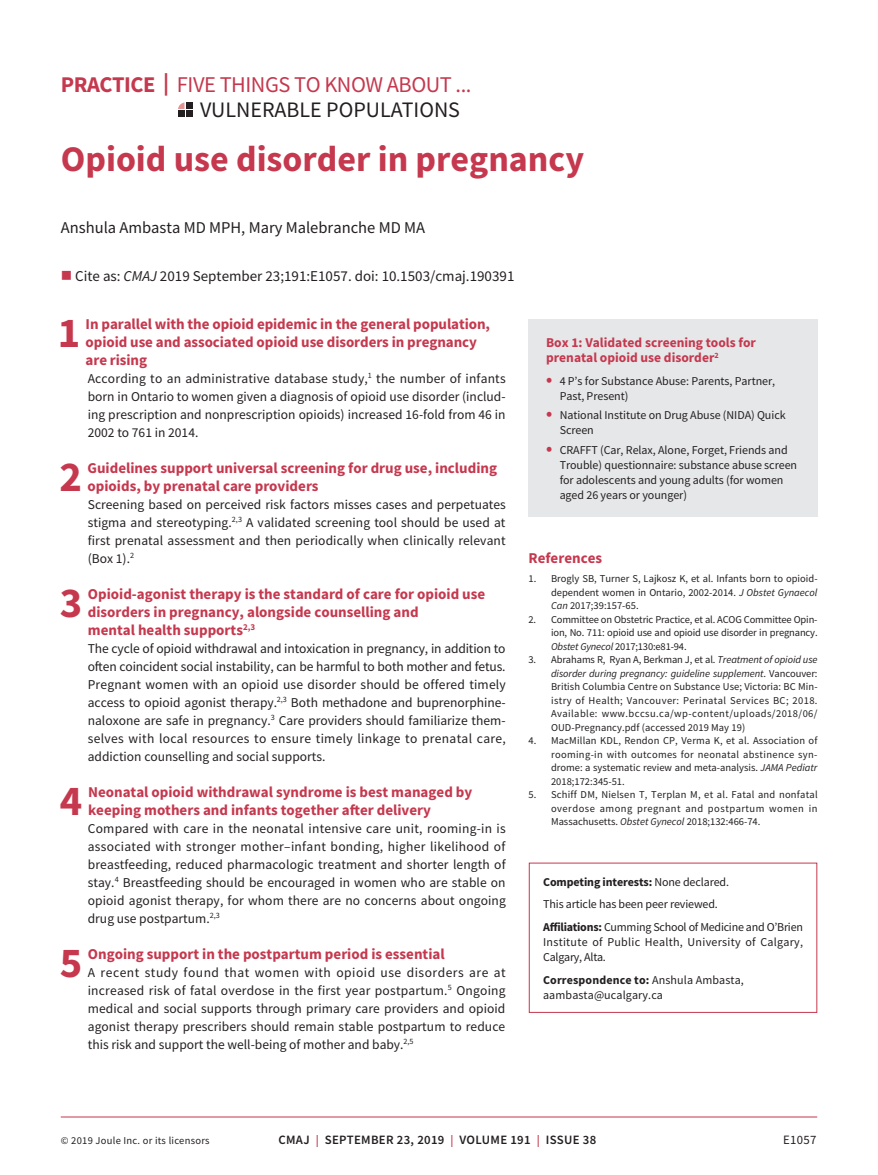
<style>
.page{position:relative;width:878px;height:1175px;background:#fff}
.page>*{position:absolute;margin:0;border:0;box-sizing:border-box;transform-origin:0 0}
.t1{font:700 42.6px "Source Sans Pro";color:#c5384e}
.t2{font:700 36px "Source Sans Pro";color:#c5384e}
.t3{font:22.5px "Source Sans Pro";letter-spacing:-.02em;color:#c5384e}
.t4{font:22.05px "Source Sans Pro";color:#231f20}
.t5{font:16.5px "Source Sans Pro";color:#231f20}
.t6{font:700 15px/18px "Source Sans Pro";color:#c5384e}
.t7{font:15px "Source Sans Pro";color:#231f20}
.t8{font:13.5px/18px "Source Sans Pro";color:#231f20;text-align:justify}
.t9{font:700 13.5px/15px "Source Sans Pro";color:#c5384e}
.t10{font:600 12.75px "Source Sans Pro";letter-spacing:.025em;color:#231f20}
.t11{font:12.75px "Source Sans Pro";letter-spacing:.025em;color:#231f20}
.t12{font:12px/15px "Source Sans Pro";letter-spacing:-.005em;color:#231f20}
.t13{font:12px/15px "Source Sans Pro";letter-spacing:.025em;color:#231f20}
.t14{font:10.5px/13.5px "Source Sans Pro";color:#231f20;text-align:justify}
.t15{font:10.5px "Source Sans Pro";letter-spacing:.025em;color:#231f20}
.s1{font-weight:700}
.s2{color:#c5384e}
.s3{font-style:italic}
.s4{font-weight:700;font-size:18px;color:#c5384e}
.s5{font-size:12px;color:#c5384e}
</style>
<div class="page">
<hr style="left:61px;top:1116px;width:756px;height:1px;background:#c5384e">
<div style="left:528px;top:319px;width:289px;height:197px;background:#e6e7e9"></div>
<svg style="left:178px;top:102px;width:6px;height:15px"></svg>
<div style="left:186px;top:102px;width:7px;height:7px;background:#231f20"></div>
<div style="left:186px;top:111px;width:7px;height:6px;background:#231f20"></div>
<h3 class="t3" style="left:61px;top:70px;width:412px"><span class="s1">PRACTICE |</span> FIVE THINGS TO KNOW ABOUT ...</h3>
<h3 class="t4" style="left:200px;top:96px;width:261px">VULNERABLE POPULATIONS</h3>
<h2 class="t2" style="left:61px;top:135px;width:525px">Opioid use disorder in pregnancy</h2>
<p class="t5" style="left:61px;top:217px;width:366px">Anshula Ambasta MD MPH, Mary Malebranche MD MA</p>
<p class="t7" style="left:61px;top:266px;width:455px"><span class="s2">■</span> Cite as: <span class="s3">CMAJ</span> 2019 September 23;191:E1057. doi: 10.1503/cmaj.190391</p>
<h1 class="t1" style="left:58px;top:304px;width:24px">1</h1>
<p class="t6" style="left:86px;top:314px;width:406px">In parallel with the opioid epidemic in the general population, opioid use and associated opioid use disorders in pregnancy are rising</p>
<p class="t8" style="left:88px;top:369px;width:419px">According to an administrative database study,<sup>1</sup> the number of infants born in Ontario to women given a diagnosis of opioid use disorder (includ&shy;ing prescription and nonprescription opioids) increased 16-fold from 46 in 2002 to 761 in 2014.</p>
<h1 class="t1" style="left:59px;top:448px;width:24px">2</h1>
<p class="t6" style="left:88px;top:458px;width:411px">Guidelines support universal screening for drug use, including opioids, by prenatal care providers</p>
<p class="t8" style="left:88px;top:495px;width:419px">Screening based on perceived risk factors misses cases and perpetuates stigma and stereotyping.<sup>2,3</sup> A validated screening tool should be used at first prenatal assessment and then periodically when clinically relevant (Box 1).<sup>2</sup></p>
<h1 class="t1" style="left:60px;top:574px;width:24px">3</h1>
<p class="t6" style="left:88px;top:584px;width:399px">Opioid-agonist therapy is the standard of care for opioid use disorders in pregnancy, alongside counselling and<br>mental health supports<sup>2,3</sup></p>
<p class="t8" style="left:88px;top:639px;width:419px">The cycle of opioid withdrawal and intoxication in pregnancy, in addition to often coincident social instability, can be harmful to both mother and fetus.<br>Pregnant women with an opioid use disorder should be offered timely access to opioid agonist therapy.<sup>2,3</sup> Both methadone and buprenorphine&shy;naloxone are safe in pregnancy.<sup>3</sup> Care providers should familiarize them&shy;selves with local resources to ensure timely linkage to prenatal care, addiction counselling and social supports.</p>
<h1 class="t1" style="left:60px;top:772px;width:24px">4</h1>
<p class="t6" style="left:88px;top:782px;width:386px">Neonatal opioid withdrawal syndrome is best managed by keeping mothers and infants together after delivery</p>
<p class="t8" style="left:88px;top:819px;width:419px">Compared with care in the neonatal intensive care unit, rooming-in is associated with stronger mother–infant bonding, higher likelihood of breastfeeding, reduced pharmacologic treatment and shorter length of stay.<sup>4</sup> Breastfeeding should be encouraged in women who are stable on opioid agonist therapy, for whom there are no concerns about ongoing drug use postpartum.<sup>2,3</sup></p>
<h1 class="t1" style="left:60px;top:934px;width:24px">5</h1>
<p class="t6" style="left:88px;top:944px;width:358px">Ongoing support in the postpartum period is essential</p>
<p class="t8" style="left:88px;top:963px;width:419px">A recent study found that women with opioid use disorders are at increased risk of fatal overdose in the first year postpartum.<sup>5</sup> Ongoing medical and social supports through primary care providers and opioid agonist therapy prescribers should remain stable postpartum to reduce this risk and support the well-being of mother and baby.<sup>2,5</sup></p>
<p class="t9" style="left:546px;top:335px;width:211px">Box 1: Validated screening tools for prenatal opioid use disorder<sup>2</sup></p>
<p class="t12" style="left:559px;top:373px;width:217px;text-indent:-14px"><span class="s4">•</span> 4 P’s for Substance Abuse: Parents, Partner,<br>Past, Present)</p>
<p class="t12" style="left:559px;top:407px;width:227px;text-indent:-14px"><span class="s4">•</span> National Institute on Drug Abuse (NIDA) Quick<br>Screen</p>
<p class="t12" style="left:559px;top:442px;width:239px;text-indent:-14px"><span class="s4">•</span> CRAFFT (Car, Relax, Alone, Forget, Friends and Trouble) questionnaire: substance abuse screen for adolescents and young adults (for women aged 26 years or younger)</p>
<p class="t6" style="left:528px;top:548px;width:75px">References</p>
<p class="t14" style="left:551px;top:572px;width:268px;text-indent:-23px">1. Brogly SB, Turner S, Lajkosz K, et al. Infants born to opioid&shy;dependent women in Ontario, 2002-2014. <span class="s3">J Obstet Gynaecol Can</span> 2017;39:157-65.</p>
<p class="t14" style="left:551px;top:612px;width:268px;text-indent:-23px">2. Committee on Obstetric Practice, et al. ACOG Committee Opin&shy;ion, No. 711: opioid use and opioid use disorder in pregnancy.<br><span class="s3">Obstet Gynecol</span> 2017;130:e81-94.</p>
<p class="t14" style="left:551px;top:653px;width:268px;text-indent:-23px">3. Abrahams R, Ryan A, Berkman J, et al. <span class="s3">Treatment of opioid use disorder during pregnancy: guideline supplement</span>. Vancouver:<br>British Columbia Centre on Substance Use; Victoria: BC Min&shy;istry of Health; Vancouver: Perinatal Services BC; 2018.<br>Available: www.bccsu.ca/wp-content/uploads/2018/06/ OUD-Pregnancy.pdf (accessed 2019 May 19)</p>
<p class="t14" style="left:551px;top:734px;width:268px;text-indent:-23px">4. MacMillan KDL, Rendon CP, Verma K, et al. Association of rooming-in with outcomes for neonatal abstinence syn&shy;drome: a systematic review and meta-analysis. <span class="s3">JAMA Pediatr </span>2018;172:345-51.</p>
<p class="t14" style="left:551px;top:788px;width:268px;text-indent:-23px">5. Schiff DM, Nielsen T, Terplan M, et al. Fatal and nonfatal overdose among pregnant and postpartum women in Massachusetts. <span class="s3">Obstet Gynecol</span> 2018;132:466-74.</p>
<p class="t12" style="left:543px;top:870px;width:261px;line-height:22.5px"><span class="s1">Competing interests:</span> None declared.<br>This article has been peer reviewed.<br><span class="s1">Affiliations:</span> Cumming School of Medicine and O’Brien</p>
<p class="t13" style="left:543px;top:934px;width:261px">Institute of Public Health, University of Calgary,<br>Calgary, Alta.</p>
<p class="t12" style="left:543px;top:972px;width:202px"><span class="s1">Correspondence to:</span> Anshula Ambasta, aambasta@ucalgary.ca</p>
<p class="t15" style="left:61px;top:1134px;width:150px">© 2019 Joule Inc. or its licensors</p>
<p class="t10" style="left:278px;top:1131px;width:319px">CMAJ <span class="s5">|</span> SEPTEMBER 23, 2019 <span class="s5">|</span> VOLUME 191 <span class="s5">|</span> ISSUE 38</p>
<p class="t11" style="left:783px;top:1132px;width:35px">E1057</p>
</div>
